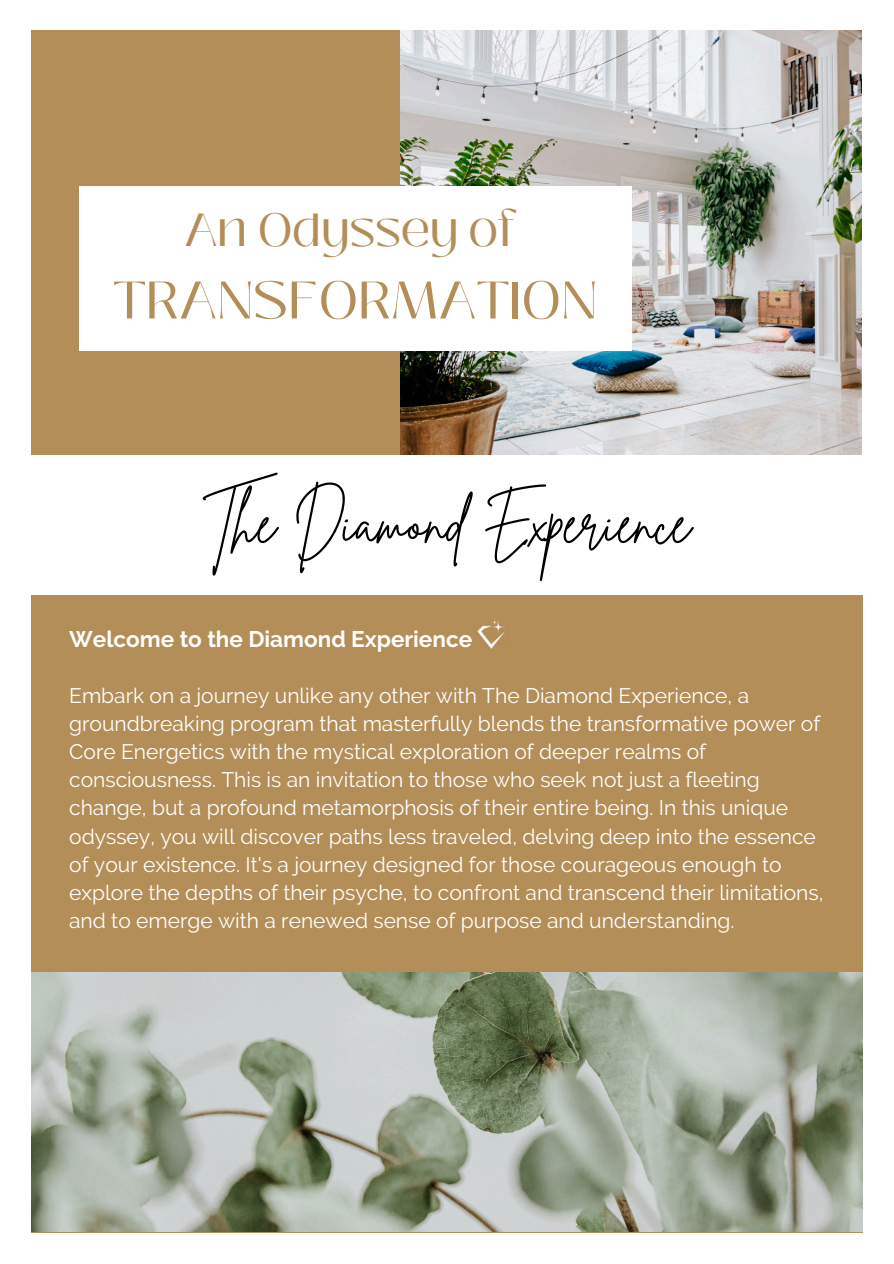
<style>
.page{position:relative;width:894px;height:1264px;background:#fff}
.page>*{position:absolute;margin:0;border:0;box-sizing:border-box;transform-origin:0 0}
.t1{font:57.6px "Brittany Signature";color:#000}
.t2{font:52.5px "Black Mango";color:#b38e58}
.t3{font:46.2px "Black Mango";color:#b38e58}
.t4{font:700 22.5px "Raleway";color:#fff}
.t5{font:21px/28.2px "Raleway";color:#fff}
</style>
<div class="page">
<div style="left:32px;top:30px;width:829px;height:424px;background:#b38e58"></div>
<img style="left:400px;top:30px;width:461px;height:424px">
<div style="left:32px;top:595px;width:829px;height:637px;background:#b38e58"></div>
<img style="left:32px;top:972px;width:830px;height:259px">
<div style="left:79px;top:186px;width:552px;height:164px;background:#fff"></div>
<img style="left:477px;top:620px;width:28px;height:29px">
<h2 class="t3" style="left:184px;top:195px;width:332px">An Odyssey of</h2>
<h1 class="t2" style="left:113px;top:261px;width:485px">TRANSFORMATION</h1>
<p class="t1" style="left:203px;top:485px;width:489px">The Diamond Experience</p>
<h4 class="t4" style="left:69px;top:625px;width:404px">Welcome to the Diamond Experience</h4>
<p class="t5" style="left:69px;top:681px;width:755px">Embark on a journey unlike any other with The Diamond Experience, a groundbreaking program that masterfully blends the transformative power of Core Energetics with the mystical exploration of deeper realms of consciousness. This is an invitation to those who seek not just a fleeting change, but a profound metamorphosis of their entire being. In this unique odyssey, you will discover paths less traveled, delving deep into the essence of your existence. It's a journey designed for those courageous enough to explore the depths of their psyche, to confront and transcend their limitations, and to emerge with a renewed sense of purpose and understanding.</p>
</div>
